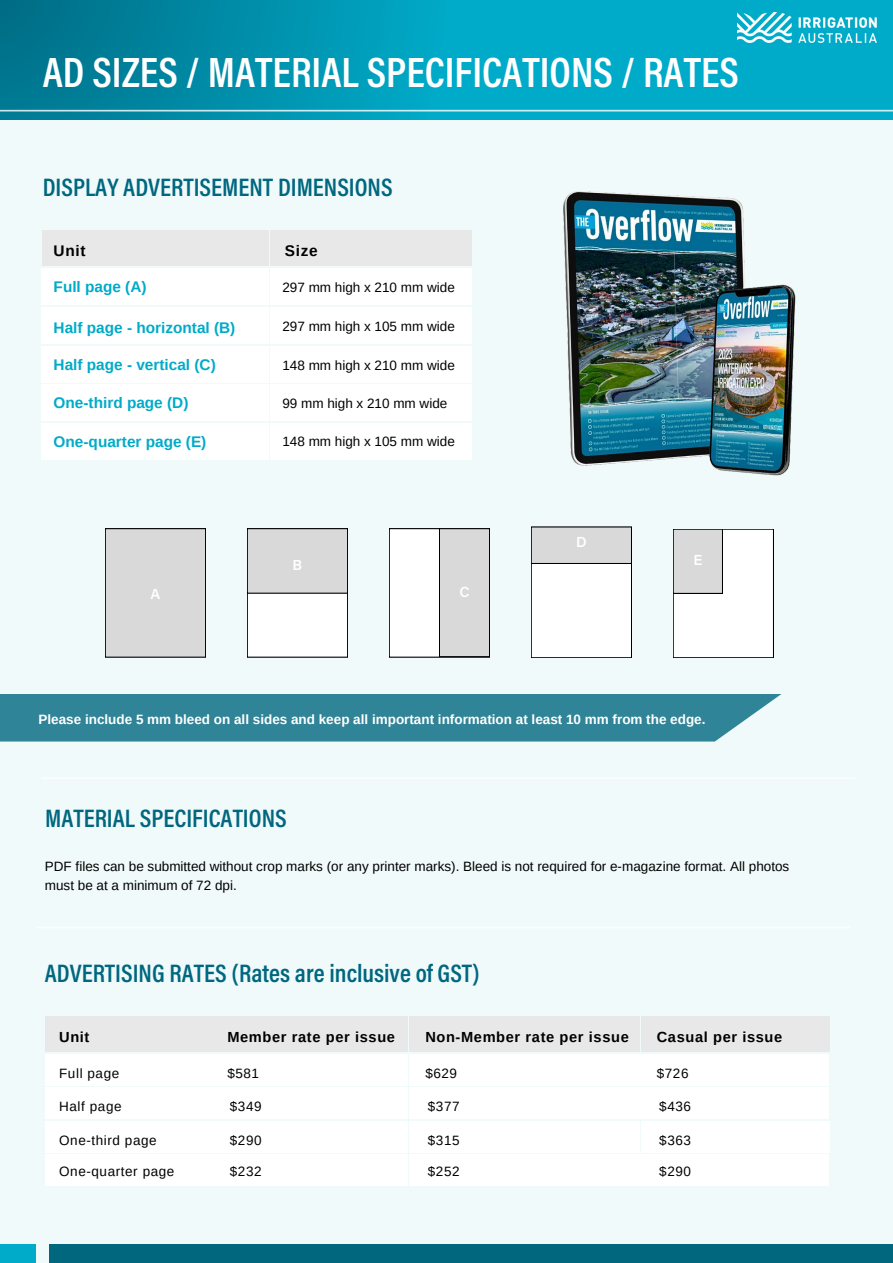
<style>
.page{position:relative;width:893px;height:1263px;background:#f0fafb}
.page>*{position:absolute;margin:0;border:0;box-sizing:border-box;transform-origin:0 0}
.t1{font:600 42.75px "Acumin Pro Cond";color:#fff}
.t2{font:600 25.5px "Acumin Pro Cond";color:#00677f}
.t3{font:700 15.38px "Arimo";color:#00abc9}
.t4{font:700 15.38px "Arimo";letter-spacing:.045em;color:#000}
.t5{font:700 14.62px "Arimo";letter-spacing:.045em;color:#000}
.t6{font:600 14.55px "Acumin Pro";color:#fff}
.t7{font:13.5px/18.6px "Arimo";color:#000}
.t8{font:700 13.5px "Arimo";color:#fff}
.t9{font:13.5px "Arimo";letter-spacing:.045em;color:#000}
</style>
<div class="page">
<div style="left:105px;top:529px;width:100px;height:128px;background:#d9d9d9"></div>
<svg style="left:247px;top:529px;width:101px;height:128px"></svg>
<svg style="left:531px;top:539px;width:100px;height:119px"></svg>
<svg style="left:673px;top:539px;width:100px;height:119px"></svg>
<svg style="left:0;top:0;width:893px;height:119px;background:#0097b3"></svg>
<hr style="left:0;top:110px;width:893px;height:2px;background:#fff">
<div style="left:50px;top:1244px;width:843px;height:19px;background:#00677f"></div>
<div style="left:0;top:1244px;width:36px;height:19px;background:#00abc9"></div>
<div style="left:45px;top:1054px;width:165px;height:31px;background:#fff"></div>
<div style="left:45px;top:1016px;width:165px;height:36px;background:#e8e8e8"></div>
<div style="left:45px;top:1088px;width:165px;height:31px;background:#fff"></div>
<div style="left:45px;top:1121px;width:165px;height:31px;background:#fff"></div>
<div style="left:211px;top:1054px;width:197px;height:31px;background:#fff"></div>
<div style="left:212px;top:1016px;width:196px;height:36px;background:#e8e8e8"></div>
<div style="left:211px;top:1088px;width:197px;height:31px;background:#fff"></div>
<div style="left:212px;top:1121px;width:196px;height:31px;background:#fff"></div>
<div style="left:211px;top:1155px;width:197px;height:31px;background:#fff"></div>
<div style="left:45px;top:1155px;width:165px;height:31px;background:#fff"></div>
<div style="left:409px;top:1054px;width:230px;height:31px;background:#fff"></div>
<div style="left:409px;top:1016px;width:230px;height:36px;background:#e8e8e8"></div>
<div style="left:409px;top:1088px;width:230px;height:31px;background:#fff"></div>
<div style="left:409px;top:1121px;width:230px;height:31px;background:#fff"></div>
<div style="left:409px;top:1155px;width:230px;height:31px;background:#fff"></div>
<div style="left:641px;top:1054px;width:188px;height:31px;background:#fff"></div>
<div style="left:641px;top:1016px;width:188px;height:36px;background:#e8e8e8"></div>
<div style="left:641px;top:1088px;width:188px;height:31px;background:#fff"></div>
<div style="left:641px;top:1121px;width:188px;height:31px;background:#fff"></div>
<div style="left:641px;top:1155px;width:188px;height:31px;background:#fff"></div>
<svg style="left:389px;top:529px;width:100px;height:128px"></svg>
<div style="left:0;top:694px;width:782px;height:47px;background:#308497"></div>
<img style="left:451px;top:75px;width:442px;height:464px">
<div style="left:42px;top:230px;width:227px;height:36px;background:#e8e8e8"></div>
<div style="left:41px;top:307px;width:227px;height:37px;background:#fff"></div>
<div style="left:271px;top:307px;width:201px;height:37px;background:#fff"></div>
<div style="left:41px;top:346px;width:227px;height:36px;background:#fff"></div>
<div style="left:271px;top:346px;width:201px;height:36px;background:#fff"></div>
<div style="left:41px;top:385px;width:227px;height:36px;background:#fff"></div>
<div style="left:271px;top:385px;width:201px;height:36px;background:#fff"></div>
<div style="left:41px;top:423px;width:227px;height:37px;background:#fff"></div>
<div style="left:271px;top:423px;width:201px;height:37px;background:#fff"></div>
<img style="left:737px;top:12px;width:140px;height:30px">
<div style="left:41px;top:268px;width:227px;height:37px;background:#fff"></div>
<div style="left:271px;top:268px;width:201px;height:37px;background:#fff"></div>
<div style="left:271px;top:230px;width:201px;height:36px;background:#e8e8e8"></div>
<hr style="left:41px;top:777px;width:814px;height:2px;background:#fff">
<hr style="left:37px;top:927px;width:813px;height:1px;background:#fff">
<h1 class="t1" style="left:43px;top:55px;width:697px">AD SIZES / MATERIAL SPECIFICATIONS / RATES</h1>
<h2 class="t2" style="left:43px;top:177px;width:351px">DISPLAY ADVERTISEMENT DIMENSIONS</h2>
<p class="t4" style="left:54px;top:242px;width:33px">Unit</p>
<p class="t4" style="left:285px;top:242px;width:34px">Size</p>
<p class="t3" style="left:54px;top:278px;width:94px">Full page (A)</p>
<p class="t7" style="left:282px;top:278px;width:174px">297 mm high x 210 mm wide</p>
<p class="t3" style="left:54px;top:319px;width:183px">Half page - horizontal (B)</p>
<p class="t7" style="left:282px;top:317px;width:174px">297 mm high x 105 mm wide</p>
<p class="t3" style="left:54px;top:356px;width:164px">Half page - vertical (C)</p>
<p class="t7" style="left:282px;top:356px;width:174px">148 mm high x 210 mm wide</p>
<p class="t3" style="left:54px;top:394px;width:136px">One-third page (D)</p>
<p class="t3" style="left:54px;top:433px;width:154px">One-quarter page (E)</p>
<p class="t7" style="left:282px;top:394px;width:166px">99 mm high x 210 mm wide</p>
<p class="t7" style="left:282px;top:432px;width:174px">148 mm high x 105 mm wide</p>
<p class="t6" style="left:576px;top:537px;width:12px">D</p>
<p class="t6" style="left:292px;top:559px;width:11px">B</p>
<p class="t6" style="left:693px;top:555px;width:10px">E</p>
<p class="t6" style="left:150px;top:588px;width:11px">A</p>
<p class="t6" style="left:459px;top:586px;width:12px">C</p>
<p class="t8" style="left:39px;top:712px;width:668px">Please include 5 mm bleed on all sides and keep all important information at least 10 mm from the edge.</p>
<h2 class="t2" style="left:45px;top:808px;width:243px">MATERIAL SPECIFICATIONS</h2>
<p class="t7" style="left:45px;top:857px;width:746px">PDF files can be submitted without crop marks (or any printer marks). Bleed is not required for e-magazine format. All photos must be at a minimum of 72 dpi.</p>
<h2 class="t2" style="left:45px;top:963px;width:436px">ADVERTISING RATES (Rates are inclusive of GST)</h2>
<p class="t5" style="left:59px;top:1028px;width:32px">Unit</p>
<p class="t9" style="left:59px;top:1065px;width:62px">Full page</p>
<p class="t9" style="left:59px;top:1099px;width:64px">Half page</p>
<p class="t9" style="left:59px;top:1132px;width:99px">One-third page</p>
<p class="t9" style="left:59px;top:1164px;width:117px">One-quarter page</p>
<p class="t5" style="left:227px;top:1028px;width:169px">Member rate per issue</p>
<p class="t7" style="left:227px;top:1064px;width:33px">$581</p>
<p class="t7" style="left:230px;top:1097px;width:33px">$349</p>
<p class="t7" style="left:230px;top:1131px;width:33px">$290</p>
<p class="t7" style="left:230px;top:1162px;width:33px">$232</p>
<p class="t5" style="left:425px;top:1028px;width:205px">Non-Member rate per issue</p>
<p class="t7" style="left:425px;top:1064px;width:33px">$629</p>
<p class="t7" style="left:428px;top:1097px;width:33px">$377</p>
<p class="t7" style="left:428px;top:1131px;width:33px">$315</p>
<p class="t7" style="left:428px;top:1162px;width:33px">$252</p>
<p class="t5" style="left:657px;top:1028px;width:127px">Casual per issue</p>
<p class="t7" style="left:657px;top:1064px;width:33px">$726</p>
<p class="t7" style="left:659px;top:1097px;width:33px">$436</p>
<p class="t7" style="left:659px;top:1131px;width:33px">$363</p>
<p class="t7" style="left:659px;top:1162px;width:33px">$290</p>
</div>
